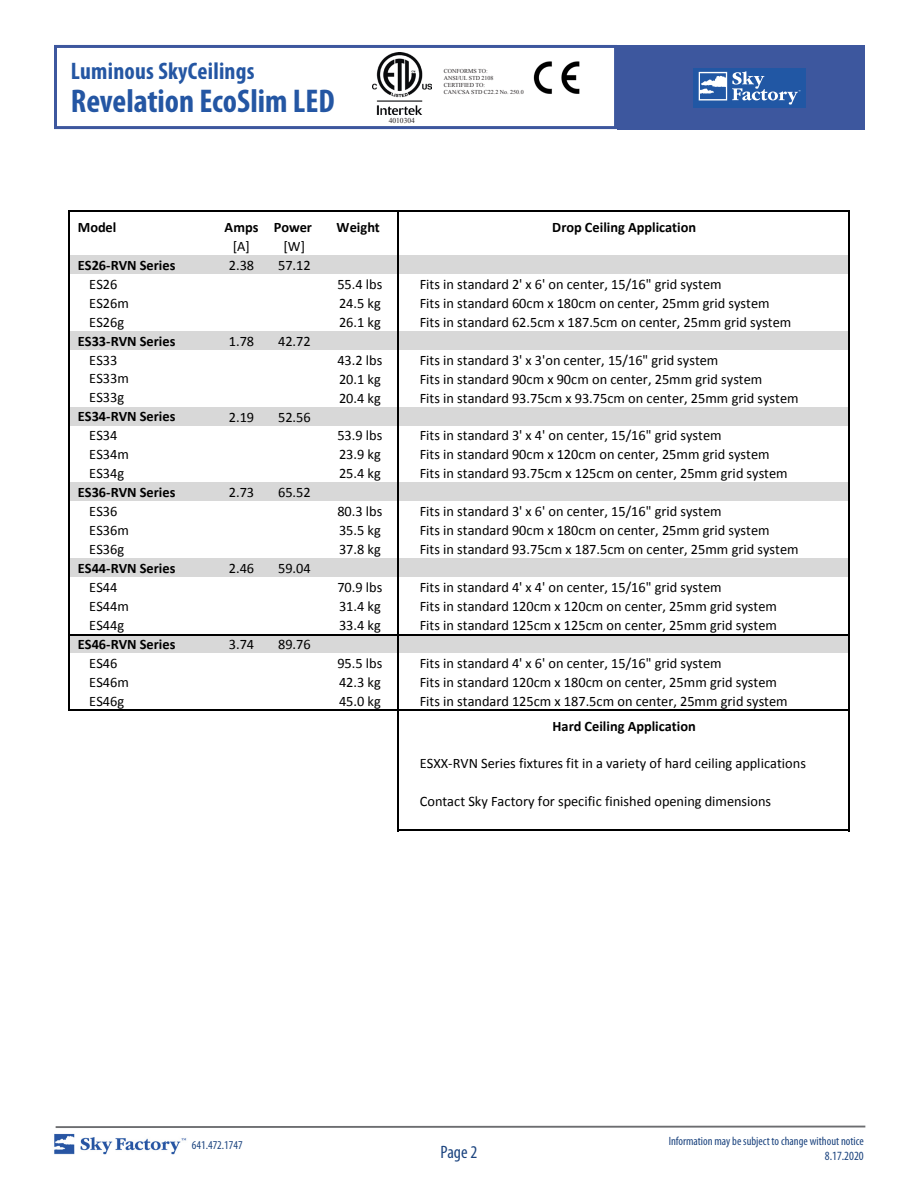
<style>
.page{position:relative;width:918px;height:1188px;background:#fff}
.page>*{position:absolute;margin:0;border:0;box-sizing:border-box;transform-origin:0 0}
.TOC_2{font:700 condensed 33px "Myriad Pro";color:#2456a3}
.TOC_2-2{font:700 condensed 24px "Myriad Pro";letter-spacing:.01em;color:#2456a3}
.t1{font:condensed 18px "Myriad Pro";color:#1c447f}
.t2{font:14.4px/25.2px "Calibri";color:#000}
.t3{font:700 14.4px "Calibri";color:#000}
.t4{font:condensed 12.6px "Myriad Pro";color:#1c447f}
.t5{font:condensed 12px "Myriad Pro";color:#1c447f}
.t6{font:7.5px "Times New Roman";color:#231f20}
.t7{font:6px "Times New Roman";color:#231f20}
.t8{font:700 2.25px "Arial";color:#fff}
.s1{font-weight:700}
</style>
<div class="page">
<svg style="left:55px;top:1125px;width:811px;height:3px"></svg>
<img style="left:54px;top:1134px;width:133px;height:21px">
<div style="left:54px;top:45px;width:563px;height:84px;border:3px solid #3d579e"></div>
<div style="left:617px;top:45px;width:248px;height:84px;background:#3d579e"></div>
<svg style="left:693px;top:68px;width:112px;height:40px;background:#4a76b4"></svg>
<img style="left:373px;top:52px;width:59px;height:62px">
<img style="left:533px;top:61px;width:47px;height:33px">
<div style="left:70px;top:256px;width:779px;height:19px;background:#d8d8d8"></div>
<div style="left:70px;top:274px;width:779px;height:57px;background:#fff"></div>
<div style="left:70px;top:331px;width:779px;height:19px;background:#d8d8d8"></div>
<div style="left:70px;top:407px;width:779px;height:19px;background:#d8d8d8"></div>
<div style="left:70px;top:483px;width:779px;height:19px;background:#d8d8d8"></div>
<div style="left:70px;top:559px;width:779px;height:19px;background:#d8d8d8"></div>
<div style="left:70px;top:634px;width:779px;height:20px;background:#d8d8d8"></div>
<div style="left:70px;top:653px;width:779px;height:38px;background:#fff"></div>
<hr style="left:68px;top:211px;width:2px;height:500px;background:#000">
<hr style="left:398px;top:212px;width:1px;height:619px;background:#000">
<hr style="left:848px;top:212px;width:2px;height:619px;background:#000">
<hr style="left:70px;top:211px;width:780px;height:1px;background:#000">
<hr style="left:70px;top:634px;width:780px;height:1px;background:#000">
<hr style="left:70px;top:710px;width:780px;height:1px;background:#000">
<hr style="left:399px;top:830px;width:451px;height:1px;background:#000">
<p class="TOC_2-2" style="left:71px;top:56px;width:185px">Luminous SkyCeilings</p>
<p class="TOC_2" style="left:71px;top:80px;width:265px">Revelation EcoSlim LED</p>
<p class="t6" style="left:389px;top:116px;width:28px">4010304</p>
<p class="t7" style="left:444px;top:67px;width:45px">CONFORMS TO:</p>
<p class="t7" style="left:444px;top:74px;width:51px">ANSI/UL STD 2108</p>
<p class="t7" style="left:444px;top:81px;width:43px">CERTIFIED TO:</p>
<p class="t7" style="left:444px;top:88px;width:81px">CAN/CSA STD C22.2 No. 250.0</p>
<p class="t8" style="left:799px;top:90px;width:4px">™</p>
<p class="t3" style="left:78px;top:218px;width:40px">Model</p>
<p class="t3" style="left:225px;top:218px;width:89px">Amps Power</p>
<p class="t3" style="left:337px;top:218px;width:45px">Weight</p>
<p class="t3" style="left:552px;top:218px;width:145px">Drop Ceiling Application</p>
<p class="t2" style="left:233px;top:234px;width:19px">[A]</p>
<p class="t2" style="left:283px;top:234px;width:23px">[W]</p>
<p class="t3" style="left:78px;top:256px;width:99px">ES26-RVN Series</p>
<p class="t2" style="left:229px;top:253px;width:27px">2.38</p>
<p class="t2" style="left:278px;top:253px;width:34px">57.12</p>
<p class="t2" style="left:89px;top:271px;width:30px">ES26</p>
<p class="t2" style="left:337px;top:272px;width:46px">55.4 lbs</p>
<p class="t2" style="left:420px;top:272px;width:303px">Fits in standard 2' x 6' on center, 15/16" grid system</p>
<p class="t2" style="left:89px;top:290px;width:41px">ES26m</p>
<p class="t2" style="left:339px;top:291px;width:43px">24.5 kg</p>
<p class="t2" style="left:420px;top:291px;width:351px">Fits in standard 60cm x 180cm on center, 25mm grid system</p>
<p class="t2" style="left:89px;top:309px;width:36px">ES26g</p>
<p class="t2" style="left:339px;top:309px;width:43px">26.1 kg</p>
<p class="t2" style="left:420px;top:309px;width:373px">Fits in standard 62.5cm x 187.5cm on center, 25mm grid system</p>
<p class="t3" style="left:78px;top:332px;width:99px">ES33-RVN Series</p>
<p class="t2" style="left:229px;top:328px;width:27px">1.78</p>
<p class="t2" style="left:278px;top:328px;width:34px">42.72</p>
<p class="t2" style="left:89px;top:347px;width:30px">ES33</p>
<p class="t2" style="left:337px;top:347px;width:46px">43.2 lbs</p>
<p class="t2" style="left:420px;top:347px;width:300px">Fits in standard 3' x 3'on center, 15/16" grid system</p>
<p class="t2" style="left:89px;top:366px;width:41px">ES33m</p>
<p class="t2" style="left:339px;top:366px;width:43px">20.1 kg</p>
<p class="t2" style="left:420px;top:366px;width:344px">Fits in standard 90cm x 90cm on center, 25mm grid system</p>
<p class="t2" style="left:89px;top:385px;width:36px">ES33g</p>
<p class="t2" style="left:339px;top:385px;width:43px">20.4 kg</p>
<p class="t2" style="left:420px;top:385px;width:380px">Fits in standard 93.75cm x 93.75cm on center, 25mm grid system</p>
<p class="t3" style="left:78px;top:407px;width:99px">ES34-RVN Series</p>
<p class="t2" style="left:229px;top:404px;width:27px">2.19</p>
<p class="t2" style="left:278px;top:404px;width:34px">52.56</p>
<p class="t2" style="left:89px;top:423px;width:30px">ES34</p>
<p class="t2" style="left:337px;top:423px;width:46px">53.9 lbs</p>
<p class="t2" style="left:420px;top:423px;width:303px">Fits in standard 3' x 4' on center, 15/16" grid system</p>
<p class="t2" style="left:89px;top:442px;width:41px">ES34m</p>
<p class="t2" style="left:339px;top:442px;width:43px">23.9 kg</p>
<p class="t2" style="left:420px;top:442px;width:351px">Fits in standard 90cm x 120cm on center, 25mm grid system</p>
<p class="t2" style="left:89px;top:461px;width:36px">ES34g</p>
<p class="t2" style="left:339px;top:461px;width:43px">25.4 kg</p>
<p class="t2" style="left:420px;top:461px;width:369px">Fits in standard 93.75cm x 125cm on center, 25mm grid system</p>
<p class="t3" style="left:78px;top:483px;width:99px">ES36-RVN Series</p>
<p class="t2" style="left:229px;top:480px;width:27px">2.73</p>
<p class="t2" style="left:278px;top:480px;width:34px">65.52</p>
<p class="t2" style="left:89px;top:499px;width:30px">ES36</p>
<p class="t2" style="left:337px;top:499px;width:46px">80.3 lbs</p>
<p class="t2" style="left:420px;top:499px;width:303px">Fits in standard 3' x 6' on center, 15/16" grid system</p>
<p class="t2" style="left:89px;top:518px;width:41px">ES36m</p>
<p class="t2" style="left:339px;top:518px;width:43px">35.5 kg</p>
<p class="t2" style="left:420px;top:518px;width:351px">Fits in standard 90cm x 180cm on center, 25mm grid system</p>
<p class="t2" style="left:89px;top:537px;width:36px">ES36g</p>
<p class="t2" style="left:339px;top:537px;width:43px">37.8 kg</p>
<p class="t2" style="left:420px;top:537px;width:380px">Fits in standard 93.75cm x 187.5cm on center, 25mm grid system</p>
<p class="t3" style="left:78px;top:559px;width:99px">ES44-RVN Series</p>
<p class="t2" style="left:229px;top:556px;width:27px">2.46</p>
<p class="t2" style="left:278px;top:556px;width:34px">59.04</p>
<p class="t2" style="left:89px;top:575px;width:30px">ES44</p>
<p class="t2" style="left:337px;top:575px;width:46px">70.9 lbs</p>
<p class="t2" style="left:420px;top:575px;width:303px">Fits in standard 4' x 4' on center, 15/16" grid system</p>
<p class="t2" style="left:89px;top:593px;width:41px">ES44m</p>
<p class="t2" style="left:339px;top:594px;width:43px">31.4 kg</p>
<p class="t2" style="left:420px;top:594px;width:359px">Fits in standard 120cm x 120cm on center, 25mm grid system</p>
<p class="t2" style="left:89px;top:612px;width:36px">ES44g</p>
<p class="t2" style="left:339px;top:613px;width:43px">33.4 kg</p>
<p class="t2" style="left:420px;top:613px;width:359px">Fits in standard 125cm x 125cm on center, 25mm grid system</p>
<p class="t3" style="left:78px;top:635px;width:99px">ES46-RVN Series</p>
<p class="t2" style="left:229px;top:632px;width:27px">3.74</p>
<p class="t2" style="left:278px;top:632px;width:34px">89.76</p>
<p class="t2" style="left:89px;top:650px;width:30px">ES46</p>
<p class="t2" style="left:337px;top:651px;width:46px">95.5 lbs</p>
<p class="t2" style="left:420px;top:651px;width:303px">Fits in standard 4' x 6' on center, 15/16" grid system</p>
<p class="t2" style="left:89px;top:669px;width:41px">ES46m</p>
<p class="t2" style="left:339px;top:669px;width:43px">42.3 kg</p>
<p class="t2" style="left:420px;top:669px;width:359px">Fits in standard 120cm x 180cm on center, 25mm grid system</p>
<p class="t2" style="left:89px;top:688px;width:36px">ES46g</p>
<p class="t2" style="left:339px;top:688px;width:43px">45.0 kg</p>
<p class="t2" style="left:552px;top:688px;width:237px;text-indent:-133px">Fits in standard 125cm x 187.5cm on center, 25mm grid system<br><span class="s1">Hard Ceiling Application</span></p>
<p class="t2" style="left:420px;top:751px;width:388px">ESXX-RVN Series fixtures fit in a variety of hard ceiling applications</p>
<p class="t2" style="left:420px;top:789px;width:353px">Contact Sky Factory for specific finished opening dimensions</p>
<p class="t5" style="left:192px;top:1138px;width:52px">641.472.1747</p>
<p class="t5" style="left:669px;top:1134px;width:197px">Information may be subject to change without notice</p>
<p class="t1" style="left:441px;top:1141px;width:38px">Page 2</p>
<p class="t4" style="left:825px;top:1148px;width:40px">8.17.2020</p>
</div>
